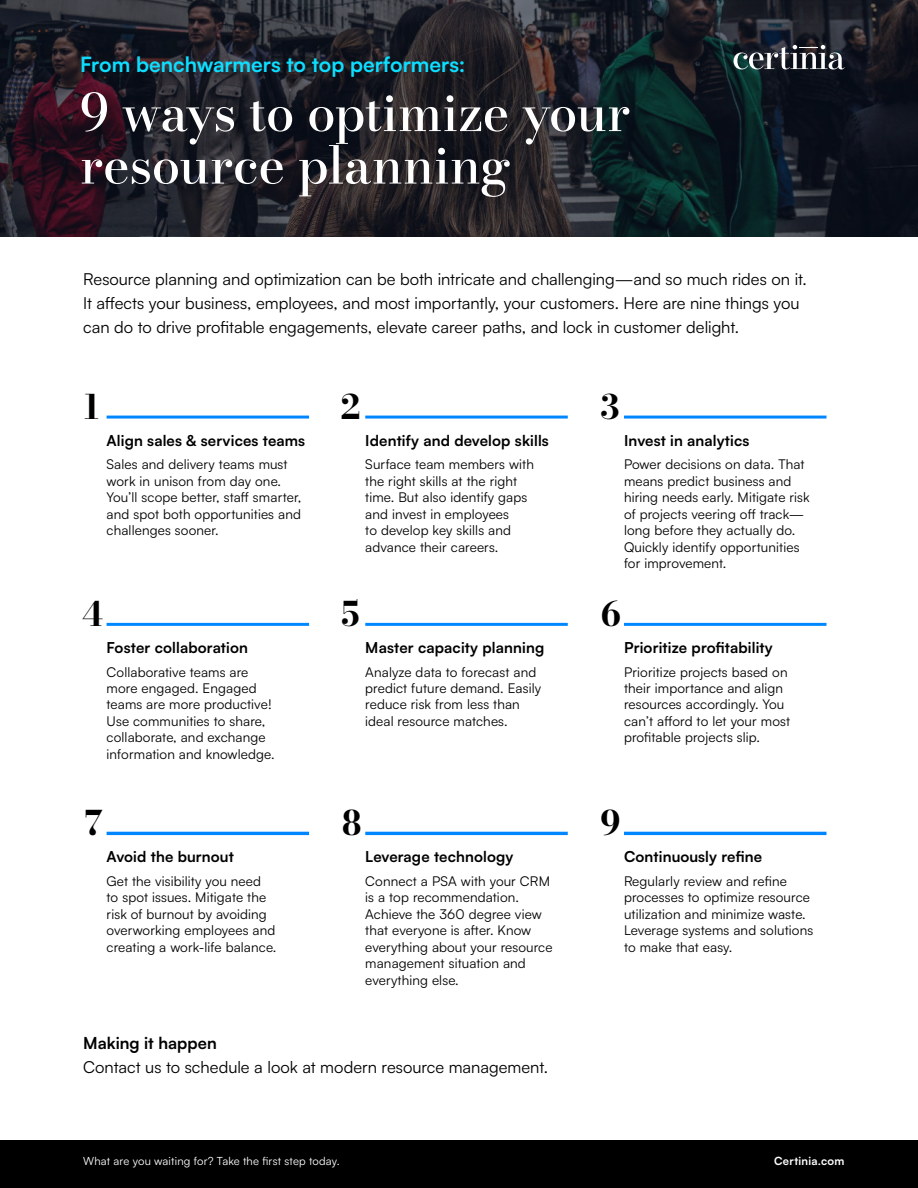
<style>
.page{position:relative;width:918px;height:1188px;background:#fff}
.page>*{position:absolute;margin:0;border:0;box-sizing:border-box;transform-origin:0 0}
.t1{font:500 51.3px/52.5px "Certinia Bodoni Large";letter-spacing:-.01em;color:#fff}
.t2{font:700 33.6px "Certinia Bodoni Large";color:#000}
.t3{font:700 21px "Satoshi";color:#0ddeff}
.t4{font:16.5px/24px "Satoshi";color:#000}
.t5{font:700 16.5px "Satoshi";letter-spacing:.005em;color:#000}
.t6{font:700 15px "Satoshi";letter-spacing:.01em;color:#000}
.t7{font:13.5px/16.5px "Satoshi";letter-spacing:.01em;color:#000}
.t8{font:11.25px "Satoshi";letter-spacing:.015em;color:#fff}
.t9{font:700 11.25px "Satoshi";letter-spacing:.025em;color:#fff}
</style>
<div class="page">
<div style="left:0;top:1140px;width:918px;height:48px;background:#000"></div>
<img style="left:0;top:0;width:918px;height:236px">
<svg style="left:734px;top:45px;width:111px;height:24px"></svg>
<hr style="left:107px;top:416px;width:202px;height:3px;background:#0087ff">
<hr style="left:107px;top:623px;width:202px;height:3px;background:#0087ff">
<hr style="left:107px;top:832px;width:202px;height:3px;background:#0087ff">
<hr style="left:365px;top:416px;width:203px;height:3px;background:#0087ff">
<hr style="left:365px;top:623px;width:203px;height:3px;background:#0087ff">
<hr style="left:365px;top:832px;width:203px;height:3px;background:#0087ff">
<hr style="left:624px;top:416px;width:203px;height:3px;background:#0087ff">
<hr style="left:624px;top:623px;width:203px;height:3px;background:#0087ff">
<hr style="left:624px;top:832px;width:203px;height:3px;background:#0087ff">
<h3 class="t3" style="left:80px;top:49px;width:387px">From benchwarmers to top performers:</h3>
<h1 class="t1" style="left:80px;top:86px;width:552px">9 ways to optimize your resource planning</h1>
<p class="t4" style="left:83px;top:266px;width:725px">Resource planning and optimization can be both intricate and challenging—and so much rides on it.<br>It affects your business, employees, and most importantly, your customers. Here are nine things you can do to drive profitable engagements, elevate career paths, and lock in customer delight.</p>
<h2 class="t2" style="left:83px;top:383px;width:18px">1</h2>
<h2 class="t2" style="left:340px;top:383px;width:22px">2</h2>
<h2 class="t2" style="left:601px;top:383px;width:21px">3</h2>
<p class="t6" style="left:107px;top:430px;width:200px">Align sales &amp; services teams</p>
<p class="t6" style="left:365px;top:430px;width:185px">Identify and develop skills</p>
<p class="t6" style="left:624px;top:430px;width:127px">Invest in analytics</p>
<p class="t7" style="left:107px;top:456px;width:196px">Sales and delivery teams must work in unison from day one.<br>You’ll scope better, staff smarter, and spot both opportunities and challenges sooner.</p>
<p class="t7" style="left:365px;top:456px;width:170px">Surface team members with the right skills at the right time. But also identify gaps and invest in employees<br>to develop key skills and advance their careers.</p>
<p class="t7" style="left:624px;top:456px;width:187px">Power decisions on data. That means predict business and hiring needs early. Mitigate risk of projects veering off track— long before they actually do.<br>Quickly identify opportunities for improvement.</p>
<h2 class="t2" style="left:82px;top:591px;width:23px">4</h2>
<h2 class="t2" style="left:342px;top:591px;width:19px">5</h2>
<h2 class="t2" style="left:601px;top:591px;width:22px">6</h2>
<p class="t6" style="left:107px;top:637px;width:143px">Foster collaboration</p>
<p class="t6" style="left:365px;top:637px;width:180px">Master capacity planning</p>
<p class="t6" style="left:624px;top:637px;width:150px">Prioritize profitability</p>
<p class="t7" style="left:107px;top:663px;width:170px">Collaborative teams are more engaged. Engaged teams are more productive!<br>Use communities to share, collaborate, and exchange information and knowledge.</p>
<p class="t7" style="left:365px;top:663px;width:177px">Analyze data to forecast and predict future demand. Easily reduce risk from less than ideal resource matches.</p>
<p class="t7" style="left:624px;top:663px;width:168px">Prioritize projects based on their importance and align resources accordingly. You can’t afford to let your most profitable projects slip.</p>
<h2 class="t2" style="left:85px;top:800px;width:20px">7</h2>
<h2 class="t2" style="left:342px;top:800px;width:22px">8</h2>
<h2 class="t2" style="left:601px;top:800px;width:22px">9</h2>
<p class="t6" style="left:107px;top:846px;width:129px">Avoid the burnout</p>
<p class="t6" style="left:365px;top:846px;width:150px">Leverage technology</p>
<p class="t6" style="left:624px;top:846px;width:140px">Continuously refine</p>
<p class="t7" style="left:107px;top:872px;width:171px">Get the visibility you need<br>to spot issues. Mitigate the risk of burnout by avoiding overworking employees and creating a work-life balance.</p>
<p class="t7" style="left:365px;top:872px;width:189px">Connect a PSA with your CRM is a top recommendation.<br>Achieve the 360 degree view that everyone is after. Know everything about your resource management situation and everything else.</p>
<p class="t7" style="left:624px;top:872px;width:191px">Regularly review and refine processes to optimize resource utilization and minimize waste.<br>Leverage systems and solutions to make that easy.</p>
<p class="t5" style="left:83px;top:1031px;width:135px">Making it happen</p>
<p class="t4" style="left:83px;top:1055px;width:466px">Contact us to schedule a look at modern resource management.</p>
<p class="t8" style="left:83px;top:1154px;width:258px">What are you waiting for? Take the first step today.</p>
<p class="t9" style="left:774px;top:1153px;width:72px">Certinia.com</p>
</div>
